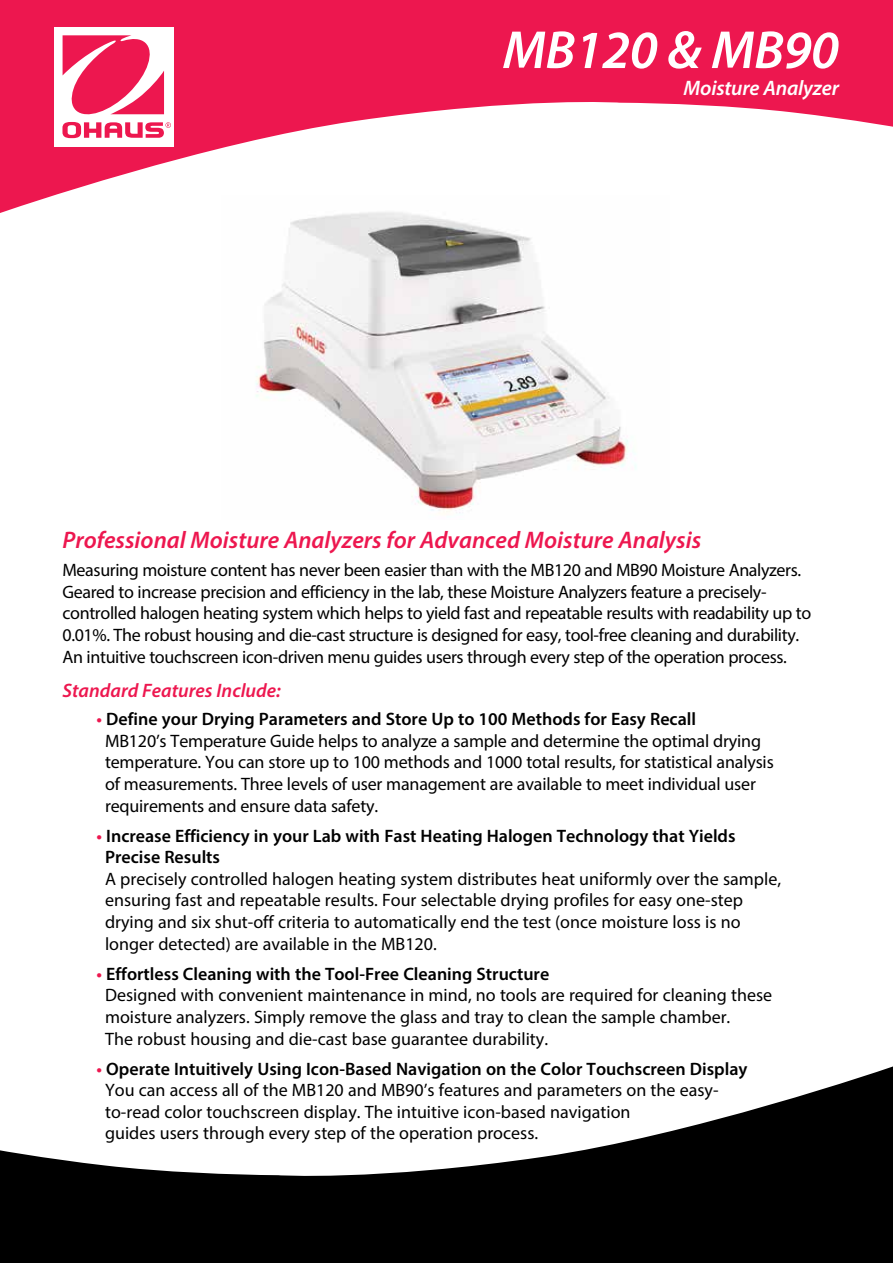
<style>
.page{position:relative;width:893px;height:1263px;background:#fff}
.page>*{position:absolute;margin:0;border:0;box-sizing:border-box;transform-origin:0 0}
.t1{font:italic 600 54px "Myriad Pro";letter-spacing:-.01em;color:#fff}
.t2{font:italic 600 24px "Myriad Pro";color:#ed174f}
.t3{font:italic 600 21px "Myriad Pro";letter-spacing:-.01em;color:#fff}
.t4{font:italic 600 19.5px "Myriad Pro";color:#ed174f}
.t5{font:18px/21.6px "Myriad Pro";letter-spacing:-.01em;color:#000}
.t6{font:600 18px/21.6px "Myriad Pro";color:#000}
.s1{font-weight:600;color:#ed174f}
.s2{font-weight:600}
.s3{color:#ed174f}
</style>
<div class="page">
<svg style="left:0;top:0;width:893px;height:213px;fill:#ed174f"></svg>
<div style="left:54px;top:27px;width:120px;height:119px;background:#fff"></div>
<svg style="left:62px;top:35px;width:109px;height:103px"></svg>
<svg style="left:0;top:1066px;width:893px;height:197px;fill:#000"></svg>
<img style="left:221px;top:195px;width:448px;height:319px">
<h1 class="t1" style="left:503px;top:16px;width:338px">MB120 &amp; MB90</h1>
<p class="t3" style="left:683px;top:75px;width:157px">Moisture Analyzer</p>
<h2 class="t2" style="left:63px;top:525px;width:640px">Professional Moisture Analyzers for Advanced Moisture Analysis</h2>
<p class="t5" style="left:63px;top:559px;width:750px">Measuring moisture content has never been easier than with the MB120 and MB90 Moisture Analyzers.<br>Geared to increase precision and efficiency in the lab, these Moisture Analyzers feature a precisely&shy;controlled halogen heating system which helps to yield fast and repeatable results with readability up to 0.01%. The robust housing and die-cast structure is designed for easy, tool-free cleaning and durability.<br>An intuitive touchscreen icon-driven menu guides users through every step of the operation process.</p>
<p class="t4" style="left:63px;top:678px;width:220px">Standard Features Include:</p>
<p class="t5" style="left:105px;top:708px;width:670px;text-indent:-9px"><span class="s1">•</span> <span class="s2">Define your Drying Parameters and Store Up to 100 Methods for Easy Recall<br></span>MB120’s Temperature Guide helps to analyze a sample and determine the optimal drying temperature. You can store up to 100 methods and 1000 total results, for statistical analysis of measurements. Three levels of user management are available to meet individual user requirements and ensure data safety.</p>
<p class="t6" style="left:105px;top:824px;width:632px;text-indent:-9px"><span class="s3">•</span> Increase Efficiency in your Lab with Fast Heating Halogen Technology that Yields<br>Precise Results</p>
<p class="t5" style="left:105px;top:868px;width:678px">A precisely controlled halogen heating system distributes heat uniformly over the sample, ensuring fast and repeatable results. Four selectable drying profiles for easy one-step drying and six shut-off criteria to automatically end the test (once moisture loss is no longer detected) are available in the MB120.</p>
<p class="t5" style="left:105px;top:963px;width:669px;text-indent:-9px"><span class="s1">•</span> <span class="s2">Effortless Cleaning with the Tool-Free Cleaning Structure<br></span>Designed with convenient maintenance in mind, no tools are required for cleaning these moisture analyzers. Simply remove the glass and tray to clean the sample chamber.<br>The robust housing and die-cast base guarantee durability.</p>
<p class="t5" style="left:105px;top:1057px;width:644px;text-indent:-9px"><span class="s1">•</span> <span class="s2">Operate Intuitively Using Icon-Based Navigation on the Color Touchscreen Display </span>You can access all of the MB120 and MB90’s features and parameters on the easy&shy;to-read color touchscreen display. The intuitive icon-based navigation<br>guides users through every step of the operation process.</p>
</div>
